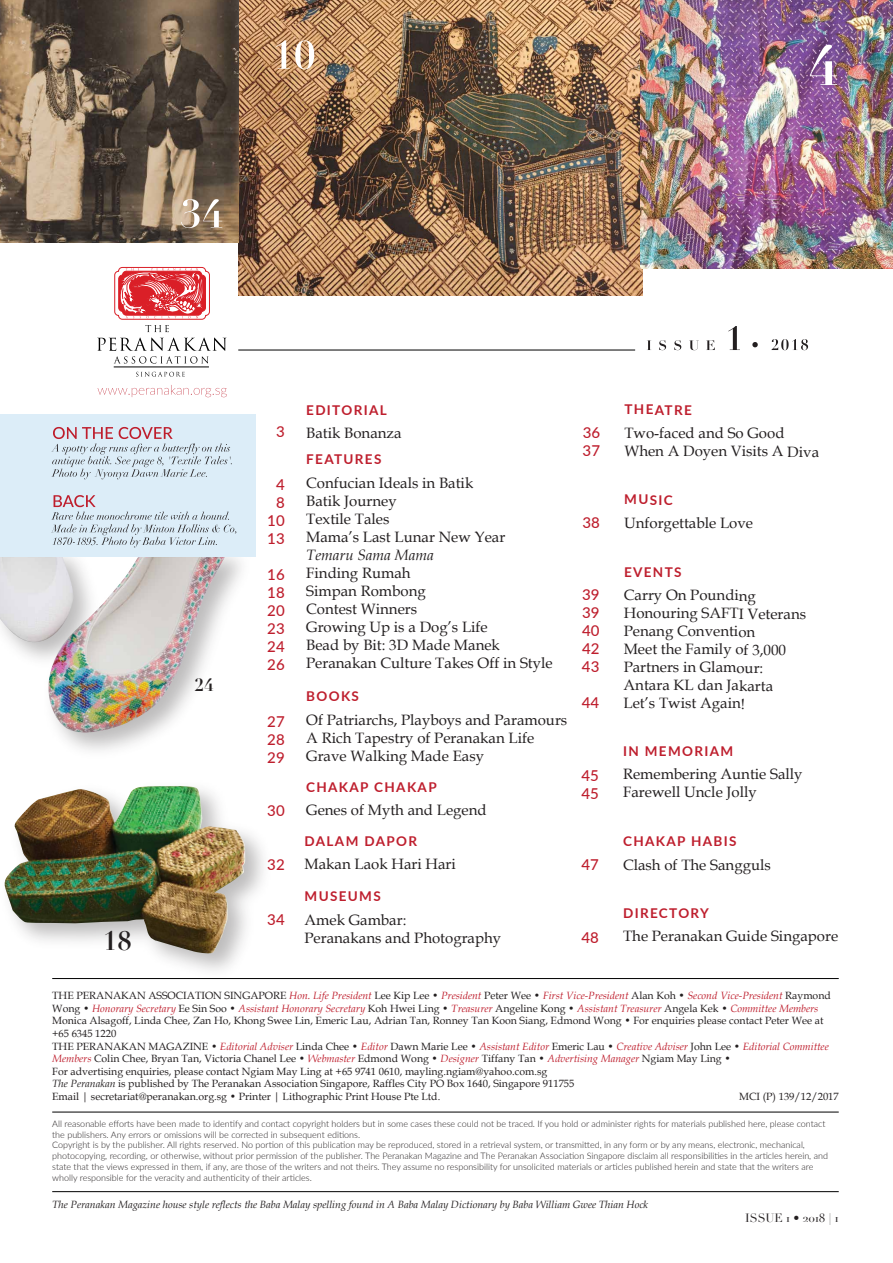
<style>
.page{position:relative;width:893px;height:1263px;background:#fff}
.page>*{position:absolute;margin:0;border:0;box-sizing:border-box;transform-origin:0 0}
.t1{font:700 26.1px "Didot";color:#231f20}
.t2{font:700 17.4px "Didot";color:#231f20}
.t3{font:15px/18px "Book Antiqua";color:#231f20}
.t4{font:500 15px/18px "Lato";color:#be1e2d;text-align:justify}
.t5{font:italic 15px "Book Antiqua";color:#231f20}
.t6{font:700 13.5px "Lato";letter-spacing:.1em;color:#be1e2d}
.t7{font:11.85px "Didot";color:#231f20}
.t8{font:10.5px/12.6px "Book Antiqua";color:#231f20}
.t9{font:italic 10.5px "Book Antiqua";color:#231f20}
.t10{font:300 9px/10.8px "Lato";color:#231f20}
.s1{font-style:italic;color:#be1e2d}
.s2{font-style:italic}
</style>
<div class="page">
<hr style="left:52px;top:1112px;width:787px;height:1px;background:#010101">
<hr style="left:114px;top:367px;width:95px;height:1px;background:#010101">
<svg style="left:97px;top:267px;width:130px;height:97px"></svg>
<svg style="left:98px;top:385px;width:129px;height:12px"></svg>
<hr style="left:238px;top:350px;width:397px;height:1px;background:#010101">
<svg style="left:136px;top:372px;width:49px;height:5px"></svg>
<img style="left:238px;top:0;width:404px;height:296px">
<img style="left:4px;top:814px;width:241px;height:140px">
<img style="left:641px;top:0;width:252px;height:268px">
<svg style="left:810px;top:45px;width:27px;height:40px"></svg>
<hr style="left:52px;top:1191px;width:787px;height:1px;background:#010101">
<hr style="left:52px;top:978px;width:787px;height:1px;background:#010101">
<svg style="left:647px;top:340px;width:4px;height:10px"></svg>
<svg style="left:659px;top:340px;width:7px;height:10px"></svg>
<svg style="left:674px;top:340px;width:7px;height:10px"></svg>
<svg style="left:689px;top:340px;width:10px;height:10px"></svg>
<svg style="left:706px;top:340px;width:9px;height:10px"></svg>
<svg style="left:728px;top:326px;width:12px;height:24px"></svg>
<svg style="left:752px;top:342px;width:6px;height:5px"></svg>
<svg style="left:771px;top:339px;width:37px;height:11px"></svg>
<img style="left:0;top:0;width:238px;height:243px">
<svg style="left:181px;top:199px;width:41px;height:29px"></svg>
<svg style="left:276px;top:40px;width:38px;height:29px"></svg>
<img style="left:22px;top:783px;width:202px;height:31px">
<img style="left:16px;top:557px;width:225px;height:198px">
<img style="left:0;top:557px;width:75px;height:90px">
<div style="left:0;top:414px;width:256px;height:143px;background:#dcedf8"></div>
<svg style="left:51px;top:427px;width:181px;height:52px"></svg>
<svg style="left:51px;top:495px;width:185px;height:52px"></svg>
<h1 class="t1" style="left:103px;top:924px;width:31px">18</h1>
<h2 class="t2" style="left:194px;top:674px;width:21px">24</h2>
<p class="t6" style="left:306px;top:400px;width:82px">EDITORIAL</p>
<h3 class="t4" style="left:276px;top:422px;width:10px">3</h3>
<h3 class="t3" style="left:306px;top:424px;width:97px">Batik Bonanza</h3>
<p class="t6" style="left:306px;top:449px;width:77px">FEATURES</p>
<h3 class="t3" style="left:306px;top:473px;width:201px">Confucian Ideals in Batik<br>Batik Journey<br>Textile Tales<br>Mama’s Last Lunar New Year</h3>
<h3 class="t5" style="left:306px;top:544px;width:129px">Temaru Sama Mama</h3>
<h3 class="t3" style="left:306px;top:563px;width:248px">Finding Rumah<br>Simpan Rombong<br>Contest Winners<br>Growing Up is a Dog’s Life<br>Bead by Bit: 3D Made Manek<br>Peranakan Culture Takes Off in Style</h3>
<h3 class="t4" style="left:267px;top:475px;width:19px;text-align:center">4<br>8<br>10<br>13</h3>
<h3 class="t4" style="left:267px;top:565px;width:19px">16<br>18<br>20<br>23<br>24<br>26</h3>
<h3 class="t4" style="left:267px;top:712px;width:19px">27<br>28<br>29</h3>
<p class="t6" style="left:306px;top:686px;width:54px">BOOKS</p>
<h3 class="t3" style="left:306px;top:710px;width:263px">Of Patriarchs, Playboys and Paramours<br>A Rich Tapestry of Peranakan Life<br>Grave Walking Made Easy</h3>
<p class="t6" style="left:306px;top:777px;width:132px">CHAKAP CHAKAP</p>
<h3 class="t4" style="left:267px;top:800px;width:19px">30</h3>
<h3 class="t3" style="left:306px;top:801px;width:182px">Genes of Myth and Legend</h3>
<p class="t6" style="left:305px;top:831px;width:114px">DALAM DAPOR</p>
<h3 class="t4" style="left:267px;top:854px;width:19px">32</h3>
<h3 class="t3" style="left:305px;top:855px;width:153px">Makan Laok Hari Hari</h3>
<h3 class="t4" style="left:267px;top:910px;width:19px">34</h3>
<p class="t6" style="left:305px;top:886px;width:78px">MUSEUMS</p>
<h3 class="t3" style="left:305px;top:910px;width:198px">Amek Gambar:<br>Peranakans and Photography</h3>
<h3 class="t4" style="left:583px;top:423px;width:19px">36<br>37</h3>
<p class="t6" style="left:624px;top:400px;width:69px">THEATRE</p>
<h3 class="t3" style="left:624px;top:424px;width:196px">Two-faced and So Good<br>When A Doyen Visits A Diva</h3>
<p class="t6" style="left:624px;top:490px;width:50px">MUSIC</p>
<h3 class="t4" style="left:582px;top:513px;width:19px">38</h3>
<h3 class="t3" style="left:624px;top:514px;width:130px">Unforgettable Love</h3>
<h3 class="t4" style="left:582px;top:585px;width:19px">39<br>39<br>40<br>42<br>43</h3>
<h3 class="t4" style="left:582px;top:693px;width:19px">44</h3>
<h3 class="t4" style="left:581px;top:766px;width:19px">45<br>45</h3>
<p class="t6" style="left:624px;top:562px;width:59px">EVENTS</p>
<h3 class="t3" style="left:624px;top:586px;width:184px">Carry On Pounding<br>Honouring SAFTI Veterans<br>Penang Convention<br>Meet the Family of 3,000<br>Partners in Glamour:<br>Antara KL dan Jakarta<br>Let’s Twist Again!</h3>
<p class="t6" style="left:623px;top:741px;width:112px">IN MEMORIAM</p>
<h3 class="t3" style="left:623px;top:765px;width:181px">Remembering Auntie Sally<br>Farewell Uncle Jolly</h3>
<p class="t6" style="left:623px;top:831px;width:115px">CHAKAP HABIS</p>
<h3 class="t4" style="left:581px;top:855px;width:19px">47</h3>
<h3 class="t3" style="left:623px;top:855px;width:149px">Clash of The Sangguls</h3>
<p class="t6" style="left:623px;top:903px;width:87px">DIRECTORY</p>
<h3 class="t4" style="left:581px;top:928px;width:19px">48</h3>
<h3 class="t3" style="left:623px;top:927px;width:217px">The Peranakan Guide Singapore</h3>
<p class="t8" style="left:52px;top:989px;width:780px">THE PERANAKAN ASSOCIATION SINGAPORE <span class="s1">Hon. Life President</span> Lee Kip Lee • <span class="s1">President</span> Peter Wee • <span class="s1">First Vice-President</span> Alan Koh • <span class="s1">Second Vice-President</span> Raymond Wong • <span class="s1">Honorary Secretary</span> Ee Sin Soo • <span class="s1">Assistant Honorary Secretary</span> Koh Hwei Ling • <span class="s1">Treasurer</span> Angeline Kong • <span class="s1">Assistant Treasurer</span> Angela Kek • <span class="s1">Committee Members </span>Monica Alsagoff, Linda Chee, Zan Ho, Khong Swee Lin, Emeric Lau, Adrian Tan, Ronney Tan Koon Siang, Edmond Wong • For enquiries please contact Peter Wee at +65 6345 1220<br>THE PERANAKAN MAGAZINE • <span class="s1">Editorial Adviser</span> Linda Chee • <span class="s1">Editor</span> Dawn Marie Lee • <span class="s1">Assistant Editor</span> Emeric Lau • <span class="s1">Creative Adviser</span> John Lee • <span class="s1">Editorial Committee Members</span> Colin Chee, Bryan Tan, Victoria Chanel Lee • <span class="s1">Webmaster</span> Edmond Wong • <span class="s1">Designer</span> Tiffany Tan • <span class="s1">Advertising Manager</span> Ngiam May Ling •<br>For advertising enquiries, please contact Ngiam May Ling at +65 9741 0610, mayling.ngiam@yahoo.com.sg<br><span class="s2">The Peranakan</span> is published by The Peranakan Association Singapore, Raffles City PO Box 1640, Singapore 911755<br>Email | secretariat@peranakan.org.sg • Printer | Lithographic Print House Pte Ltd.</p>
<p class="t10" style="left:52px;top:1118px;width:777px">All reasonable efforts have been made to identify and contact copyright holders but in some cases these could not be traced. If you hold or administer rights for materials published here, please contact the publishers. Any errors or omissions will be corrected in subsequent editions.<br>Copyright is by the publisher. All rights reserved. No portion of this publication may be reproduced, stored in a retrieval system, or transmitted, in any form or by any means, electronic, mechanical, photocopying, recording, or otherwise, without prior permission of the publisher. The Peranakan Magazine and The Peranakan Association Singapore disclaim all responsibilities in the articles herein, and state that the views expressed in them, if any, are those of the writers and not theirs. They assume no responsibility for unsolicited materials or articles published herein and state that the writers are wholly responsible for the veracity and authenticity of their articles.</p>
<p class="t9" style="left:52px;top:1197px;width:598px">The Peranakan Magazine house style reflects the Baba Malay spelling found in A Baba Malay Dictionary by Baba William Gwee Thian Hock</p>
<p class="t8" style="left:739px;top:1090px;width:101px">MCI (P) 139/12/2017</p>
<p class="t7" style="left:745px;top:1210px;width:95px">ISSUE 1 • 2018 | 1</p>
</div>
